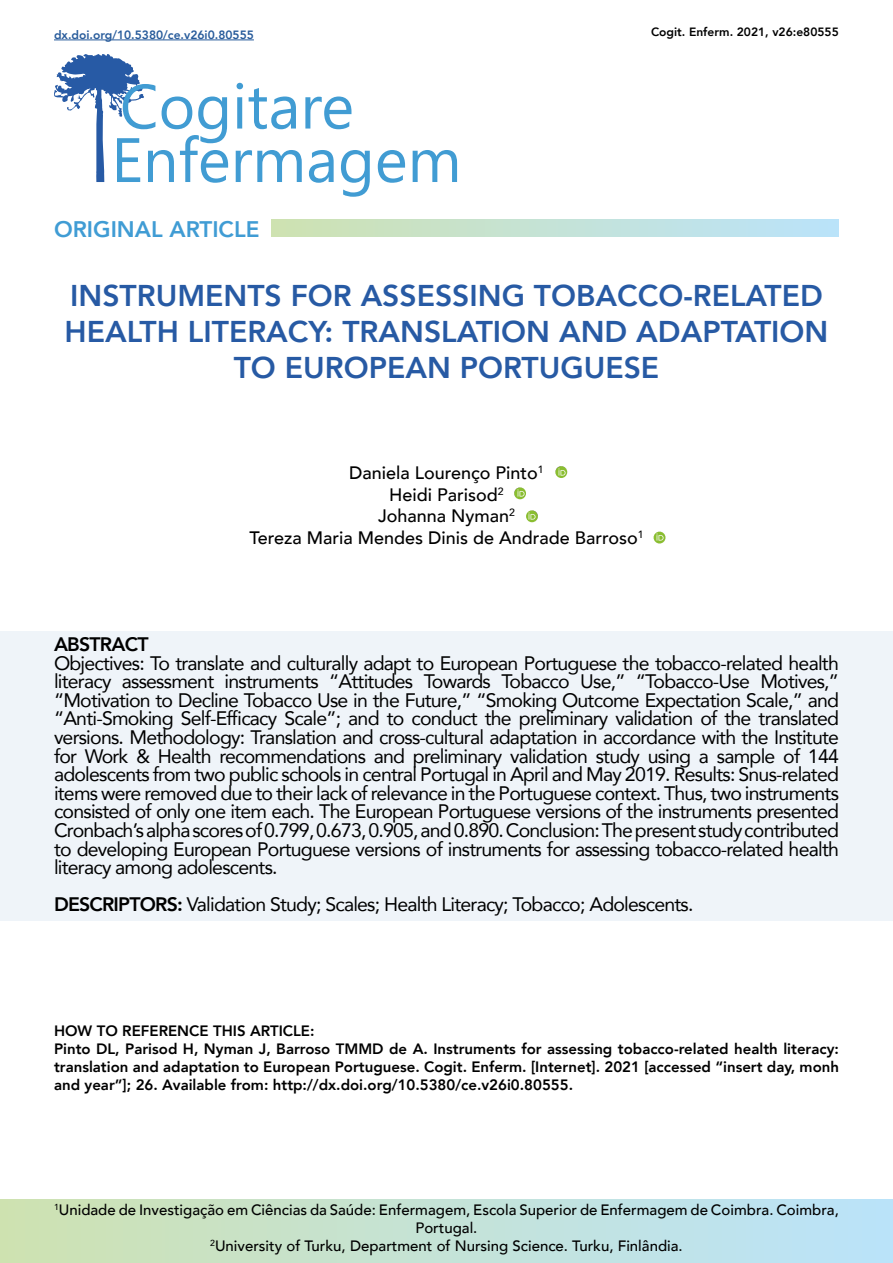
<style>
.page{position:relative;width:893px;height:1263px;background:#fff}
.page>*{position:absolute;margin:0;border:0;box-sizing:border-box;transform-origin:0 0}
.t1{font:800 30px/36px "Avenir";color:#275aa4;text-align:center}
.t2{font:800 22.5px "Avenir";color:#409cd4}
.t3{font:19.5px/18.6px "Avenir";letter-spacing:-.04em;color:#000;text-align:justify}
.t4{font:800 19.5px "Avenir";letter-spacing:-.04em;color:#000}
.t5{font:500 18px/21.6px "Avenir";color:#000;text-align:center}
.t6{font:800 15px/18px "Avenir";color:#000}
.t7{font:500 15px/18px "Avenir";color:#000;text-align:center}
.t8{font:800 12px "Avenir";color:#275b9b}
.t9{font:800 12px "Avenir";color:#000}
.s1{font-weight:800}
</style>
<div class="page">
<svg style="left:236px;top:150px;width:66px;height:32px"></svg>
<svg style="left:309px;top:150px;width:25px;height:33px"></svg>
<svg style="left:341px;top:150px;width:29px;height:47px"></svg>
<svg style="left:378px;top:150px;width:27px;height:33px"></svg>
<svg style="left:413px;top:150px;width:44px;height:32px"></svg>
<svg style="left:54px;top:54px;width:174px;height:129px"></svg>
<svg style="left:237px;top:83px;width:6px;height:46px"></svg>
<svg style="left:249px;top:88px;width:47px;height:41px"></svg>
<svg style="left:305px;top:97px;width:46px;height:32px"></svg>
<div style="left:271px;top:220px;width:568px;height:16px;background:linear-gradient(to right,#cee2b2,#bae3fb)"></div>
<div style="left:0;top:631px;width:893px;height:290px;background:#eff4f9"></div>
<hr style="left:54px;top:40px;width:200px;height:1px;background:#275b9b">
<svg style="left:654px;top:532px;width:11px;height:11px"></svg>
<svg style="left:526px;top:510px;width:12px;height:12px"></svg>
<svg style="left:555px;top:466px;width:12px;height:12px"></svg>
<svg style="left:514px;top:487px;width:12px;height:12px"></svg>
<div style="left:0;top:1200px;width:893px;height:63px;background:linear-gradient(to right,#cee2b1,#bae3fb)"></div>
<p class="t8" style="left:54px;top:25px;width:201px">dx.doi.org/10.5380/ce.v26i0.80555</p>
<p class="t9" style="left:651px;top:23px;width:189px">Cogit. Enferm. 2021, v26:e80555</p>
<p class="t2" style="left:54px;top:212px;width:207px">ORIGINAL ARTICLE</p>
<h1 class="t1" style="left:65px;top:278px;width:765px">INSTRUMENTS FOR ASSESSING TOBACCO-RELATED<br>HEALTH LITERACY: TRANSLATION AND ADAPTATION<br>TO EUROPEAN PORTUGUESE</h1>
<p class="t5" style="left:249px;top:461px;width:396px">Daniela Lourenço Pinto<sup>1<br></sup>Heidi Parisod<sup>2<br></sup>Johanna Nyman<sup>2<br></sup>Tereza Maria Mendes Dinis de Andrade Barroso<sup>1</sup></p>
<p class="t4" style="left:54px;top:629px;width:96px">ABSTRACT</p>
<p class="t3" style="left:54px;top:653px;width:786px">Objectives: To translate and culturally adapt to European Portuguese the tobacco-related health literacy assessment instruments “Attitudes Towards Tobacco Use,” “Tobacco-Use Motives,” “Motivation to Decline Tobacco Use in the Future,” “Smoking Outcome Expectation Scale,” and “Anti-Smoking Self-Efficacy Scale”; and to conduct the preliminary validation of the translated versions. Methodology: Translation and cross-cultural adaptation in accordance with the Institute for Work &amp; Health recommendations and preliminary validation study using a sample of 144 adolescents from two public schools in central Portugal in April and May 2019. Results: Snus-related items were removed due to their lack of relevance in the Portuguese context. Thus, two instruments consisted of only one item each. The European Portuguese versions of the instruments presented Cronbach’s alpha scores of 0.799, 0.673, 0.905, and 0.890. Conclusion: The present study contributed to developing European Portuguese versions of instruments for assessing tobacco-related health literacy among adolescents.</p>
<p class="t3" style="left:54px;top:895px;width:641px"><span class="s1">DESCRIPTORS:</span> Validation Study; Scales; Health Literacy; Tobacco; Adolescents.</p>
<p class="t6" style="left:54px;top:1022px;width:786px">HOW TO REFERENCE THIS ARTICLE:<br>Pinto DL, Parisod H, Nyman J, Barroso TMMD de A. Instruments for assessing tobacco-related health literacy: translation and adaptation to European Portuguese. Cogit. Enferm. [Internet]. 2021 [accessed “insert day, monh and year”]; 26. Available from: http://dx.doi.org/10.5380/ce.v26i0.80555.</p>
<p class="t7" style="left:54px;top:1200px;width:786px"><sup>1</sup>Unidade de Investigação em Ciências da Saúde: Enfermagem, Escola Superior de Enfermagem de Coimbra. Coimbra,<br>Portugal.<br><sup>2</sup>University of Turku, Department of Nursing Science. Turku, Finlândia.</p>
</div>
